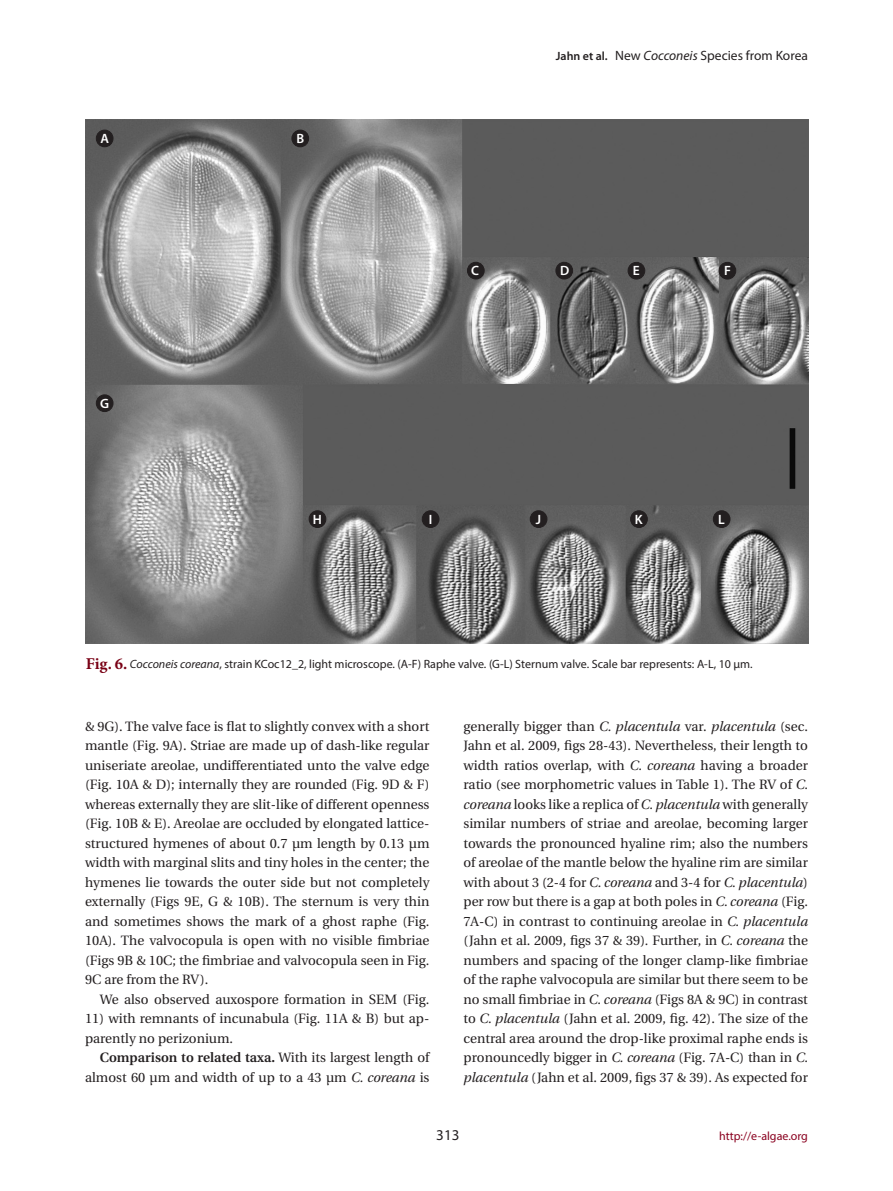
<style>
.page{position:relative;width:893px;height:1191px;background:#fff}
.page>*{position:absolute;margin:0;border:0;box-sizing:border-box;transform-origin:0 0}
.t1{font:15px "Myriad Pro";color:#231f20}
.본문내용_공통{font:13.5px/19.5px "Utopia";color:#231f20;text-align:justify}
.t2{font:13.5px "Myriad Pro";color:#231f20}
.t3{font:600 13.5px "Myriad Pro";color:#fff}
.테이블_이미지_캡션{font:12px "Myriad Pro";color:#231f20}
.t4{font:12px "Myriad Pro";color:#8a011f}
.s1{font-weight:600;font-size:12px}
.s2{font-style:italic}
.s3{font-family:"Minion Pro";font-weight:700;font-size:16.5px;color:#790015}
.s4{font-weight:600}
</style>
<div class="page">
<img style="left:86px;top:119px;width:723px;height:524px">
<div style="left:96px;top:130px;width:17px;height:17px;background:#231f20;border-radius:50%"></div>
<div style="left:96px;top:130px;width:17px;height:17px;border:1px solid #231f20;border-radius:50%"></div>
<div style="left:467px;top:262px;width:17px;height:17px;background:#231f20;border-radius:50%"></div>
<div style="left:467px;top:262px;width:17px;height:17px;border:1px solid #231f20;border-radius:50%"></div>
<div style="left:556px;top:262px;width:17px;height:17px;background:#231f20;border-radius:50%"></div>
<div style="left:556px;top:262px;width:17px;height:17px;border:1px solid #231f20;border-radius:50%"></div>
<div style="left:292px;top:130px;width:17px;height:17px;background:#231f20;border-radius:50%"></div>
<div style="left:292px;top:130px;width:17px;height:17px;border:1px solid #231f20;border-radius:50%"></div>
<div style="left:628px;top:262px;width:17px;height:17px;background:#231f20;border-radius:50%"></div>
<div style="left:628px;top:262px;width:17px;height:17px;border:1px solid #231f20;border-radius:50%"></div>
<div style="left:96px;top:395px;width:17px;height:16px;background:#231f20;border-radius:50%"></div>
<div style="left:96px;top:395px;width:17px;height:17px;border:1px solid #231f20;border-radius:50%"></div>
<div style="left:719px;top:262px;width:17px;height:17px;background:#231f20;border-radius:50%"></div>
<div style="left:719px;top:262px;width:17px;height:17px;border:1px solid #231f20;border-radius:50%"></div>
<div style="left:309px;top:511px;width:17px;height:16px;background:#231f20;border-radius:50%"></div>
<div style="left:309px;top:510px;width:17px;height:17px;border:1px solid #231f20;border-radius:50%"></div>
<div style="left:422px;top:511px;width:17px;height:16px;background:#231f20;border-radius:50%"></div>
<div style="left:422px;top:510px;width:17px;height:17px;border:1px solid #231f20;border-radius:50%"></div>
<div style="left:713px;top:511px;width:17px;height:16px;background:#231f20;border-radius:50%"></div>
<div style="left:713px;top:510px;width:17px;height:17px;border:1px solid #231f20;border-radius:50%"></div>
<div style="left:530px;top:511px;width:17px;height:16px;background:#231f20;border-radius:50%"></div>
<div style="left:530px;top:510px;width:17px;height:17px;border:1px solid #231f20;border-radius:50%"></div>
<div style="left:631px;top:511px;width:16px;height:16px;background:#231f20;border-radius:50%"></div>
<div style="left:630px;top:510px;width:17px;height:17px;border:1px solid #231f20;border-radius:50%"></div>
<p class="t3" style="left:101px;top:130px;width:10px">A</p>
<p class="t3" style="left:100px;top:394px;width:10px">G</p>
<p class="t3" style="left:297px;top:130px;width:9px">B</p>
<p class="t2" style="left:556px;top:47px;width:253px"><span class="s1">Jahn et al.</span> New <span class="s2">Cocconeis</span> Species from Korea</p>
<p class="t3" style="left:471px;top:262px;width:9px">C</p>
<p class="t3" style="left:560px;top:262px;width:11px">D</p>
<p class="t3" style="left:633px;top:262px;width:8px">E</p>
<p class="t3" style="left:724px;top:262px;width:8px">F</p>
<p class="t3" style="left:313px;top:510px;width:11px">H</p>
<p class="t3" style="left:429px;top:510px;width:5px">I</p>
<p class="t3" style="left:536px;top:510px;width:7px">J</p>
<p class="t3" style="left:635px;top:510px;width:9px">K</p>
<p class="t3" style="left:718px;top:510px;width:8px">L</p>
<p class="테이블_이미지_캡션" style="left:86px;top:656px;width:668px"><span class="s3">Fig. 6.</span> <span class="s2">Cocconeis coreana</span>, strain KCoc12_2, light microscope. (A-F) Raphe valve. (G-L) Sternum valve. Scale bar represents: A-L, 10 µm.</p>
<p class="본문내용_공통" style="left:85px;top:716px;width:346px">&amp; 9G). The valve face is flat to slightly convex with a short mantle (Fig. 9A). Striae are made up of dash-like regular uniseriate areolae, undifferentiated unto the valve edge (Fig. 10A &amp; D); internally they are rounded (Fig. 9D &amp; F) whereas externally they are slit-like of different openness (Fig. 10B &amp; E). Areolae are occluded by elongated lattice&shy;structured hymenes of about 0.7 µm length by 0.13 µm width with marginal slits and tiny holes in the center; the hymenes lie towards the outer side but not completely externally (Figs 9E, G &amp; 10B). The sternum is very thin and sometimes shows the mark of a ghost raphe (Fig.<br>10A). The valvocopula is open with no visible fimbriae (Figs 9B &amp; 10C; the fimbriae and valvocopula seen in Fig.<br>9C are from the RV).</p>
<p class="본문내용_공통" style="left:100px;top:989px;width:331px">We also observed auxospore formation in SEM (Fig.</p>
<p class="본문내용_공통" style="left:85px;top:1009px;width:346px">11) with remnants of incunabula (Fig. 11A &amp; B) but ap&shy;parently no perizonium.</p>
<p class="본문내용_공통" style="left:85px;top:1048px;width:346px;text-align:right"><span class="s4">Comparison to related taxa.</span> With its largest length of almost 60 µm and width of up to a 43 µm <span class="s2">C. coreana</span> is</p>
<p class="본문내용_공통" style="left:463px;top:716px;width:346px">generally bigger than <span class="s2">C. placentula</span> var. <span class="s2">placentula</span> (sec.<br>Jahn et al. 2009, figs 28-43). Nevertheless, their length to width ratios overlap, with <span class="s2">C. coreana</span> having a broader ratio (see morphometric values in Table 1). The RV of <span class="s2">C. coreana</span> looks like a replica of <span class="s2">C. placentula</span> with generally similar numbers of striae and areolae, becoming larger towards the pronounced hyaline rim; also the numbers of areolae of the mantle below the hyaline rim are similar with about 3 (2-4 for <span class="s2">C. coreana</span> and 3-4 for <span class="s2">C. placentula</span>) per row but there is a gap at both poles in <span class="s2">C. coreana</span> (Fig.<br>7A-C) in contrast to continuing areolae in <span class="s2">C. placentula </span>(Jahn et al. 2009, figs 37 &amp; 39)<span class="s2">.</span> Further, in <span class="s2">C. coreana</span> the numbers and spacing of the longer clamp-like fimbriae of the raphe valvocopula are similar but there seem to be no small fimbriae in <span class="s2">C. coreana</span> (Figs 8A &amp; 9C) in contrast to <span class="s2">C. placentula</span> (Jahn et al. 2009, fig. 42). The size of the central area around the drop-like proximal raphe ends is pronouncedly bigger in <span class="s2">C. coreana</span> (Fig. 7A-C) than in <span class="s2">C. placentula</span> (Jahn et al. 2009, figs 37 &amp; 39). As expected for</p>
<p class="t1" style="left:436px;top:1125px;width:25px">313</p>
<p class="t4" style="left:719px;top:1128px;width:90px">http://e-algae.org</p>
</div>
